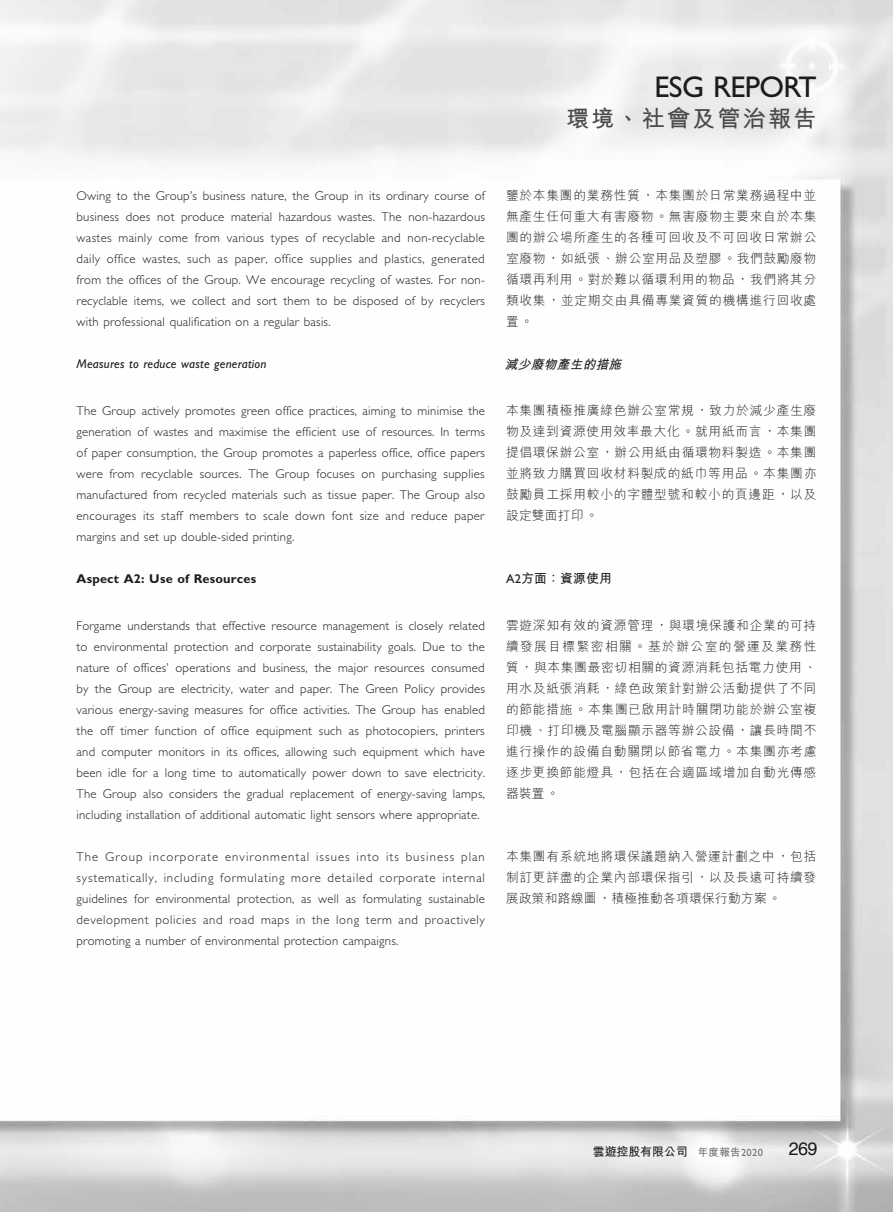
<style>
.page{position:relative;width:893px;height:1212px;background:#fff}
.page>*{position:absolute;margin:0;border:0;box-sizing:border-box;transform-origin:0 0}
.t1{font:30px "Gill Sans Std";letter-spacing:-.02em;color:#1c1c1b}
.t2{font:700 23.25px "M Hei HK";letter-spacing:.085em;color:#4a4a49}
.t3{font:18px "Helvetica";color:#1c1c1b}
.t4{font:300 12.75px/21px "Gill Sans Std";letter-spacing:.015em;color:#1c1c1b;text-align:justify}
.t5{font:300 12.75px/21px "M Hei HK";letter-spacing:.055em;color:#1c1c1b;text-align:justify}
.t6{font:italic 12.75px "Gill Sans Std";letter-spacing:.015em;color:#1c1c1b}
.t7{font:700 12.75px "Gill Sans Std";letter-spacing:.015em;color:#1c1c1b}
.t8{font:italic 700 12.75px "M Hei HK";color:#1c1c1b}
.t9{font:700 12.75px "M Hei HK";letter-spacing:.015em;color:#1c1c1b}
.t10{font:700 12px "M Hei HK";letter-spacing:-.015em;color:#1c1c1b}
.s1{font-family:"Gill Sans Std";font-weight:400}
.s2{font-size:10.5px;color:#6f6f6f}
.s3{font-family:"Gill Sans Std";font-weight:400;font-size:10.5px;color:#6f6f6f}
</style>
<div class="page">
<img style="left:0;top:0;width:893px;height:1212px">
<h1 class="t1" style="left:655px;top:70px;width:163px">ESG REPORT</h1>
<h2 class="t2" style="left:566px;top:102px;width:252px">環境、社會及管治報告</h2>
<p class="t4" style="left:77px;top:185px;width:410px">Owing to the Group’s business nature, the Group in its ordinary course of business does not produce material hazardous wastes. The non-hazardous wastes mainly come from various types of recyclable and non-recyclable daily office wastes, such as paper, office supplies and plastics, generated from the offices of the Group. We encourage recycling of wastes. For non&shy;recyclable items, we collect and sort them to be disposed of by recyclers with professional qualification on a regular basis.</p>
<p class="t6" style="left:77px;top:357px;width:191px">Measures to reduce waste generation</p>
<p class="t4" style="left:77px;top:400px;width:410px">The Group actively promotes green office practices, aiming to minimise the generation of wastes and maximise the efficient use of resources. In terms of paper consumption, the Group promotes a paperless office, office papers were from recyclable sources. The Group focuses on purchasing supplies manufactured from recycled materials such as tissue paper. The Group also encourages its staff members to scale down font size and reduce paper margins and set up double-sided printing.</p>
<p class="t7" style="left:77px;top:571px;width:181px">Aspect A2: Use of Resources</p>
<p class="t4" style="left:77px;top:615px;width:410px">Forgame understands that effective resource management is closely related to environmental protection and corporate sustainability goals. Due to the nature of offices’ operations and business, the major resources consumed by the Group are electricity, water and paper. The Green Policy provides various energy-saving measures for office activities. The Group has enabled the off timer function of office equipment such as photocopiers, printers and computer monitors in its offices, allowing such equipment which have been idle for a long time to automatically power down to save electricity.<br>The Group also considers the gradual replacement of energy-saving lamps, including installation of additional automatic light sensors where appropriate.</p>
<p class="t4" style="left:77px;top:846px;width:410px">The Group incorporate environmental issues into its business plan systematically, including formulating more detailed corporate internal guidelines for environmental protection, as well as formulating sustainable development policies and road maps in the long term and proactively promoting a number of environmental protection campaigns.</p>
<p class="t5" style="left:506px;top:185px;width:312px">鑒於本集團的業務性質，本集團於日常業務過程中並無產生任何重大有害廢物。無害廢物主要來自於本集團的辦公場所產生的各種可回收及不可回收日常辦公室廢物，如紙張、辦公室用品及塑膠。我們鼓勵廢物循環再利用。對於難以循環利用的物品，我們將其分類收集，並定期交由具備專業資質的機構進行回收處置。</p>
<p class="t8" style="left:505px;top:355px;width:122px">減少廢物產生的措施</p>
<p class="t5" style="left:506px;top:399px;width:312px">本集團積極推廣綠色辦公室常規，致力於減少產生廢物及達到資源使用效率最大化。就用紙而言，本集團提倡環保辦公室，辦公用紙由循環物料製造。本集團並將致力購買回收材料製成的紙巾等用品。本集團亦鼓勵員工採用較小的字體型號和較小的頁邊距，以及設定雙面打印。</p>
<p class="t9" style="left:506px;top:569px;width:107px"><span class="s1">A2</span>方面：資源使用</p>
<p class="t5" style="left:506px;top:614px;width:312px">雲遊深知有效的資源管理，與環境保護和企業的可持續發展目標緊密相關。基於辦公室的營運及業務性質，與本集團最密切相關的資源消耗包括電力使用、用水及紙張消耗，綠色政策針對辦公活動提供了不同的節能措施。本集團已啟用計時關閉功能於辦公室複印機、打印機及電腦顯示器等辦公設備，讓長時間不進行操作的設備自動關閉以節省電力。本集團亦考慮逐步更換節能燈具，包括在合適區域增加自動光傳感器裝置。</p>
<p class="t5" style="left:506px;top:845px;width:312px">本集團有系統地將環保議題納入營運計劃之中，包括制訂更詳盡的企業內部環保指引，以及長遠可持續發展政策和路線圖，積極推動各項環保行動方案。</p>
<p class="t10" style="left:593px;top:1142px;width:172px">雲遊控股有限公司 <span class="s2">年度報告</span><span class="s3">2020</span></p>
<h3 class="t3" style="left:789px;top:1138px;width:30px">269</h3>
</div>
